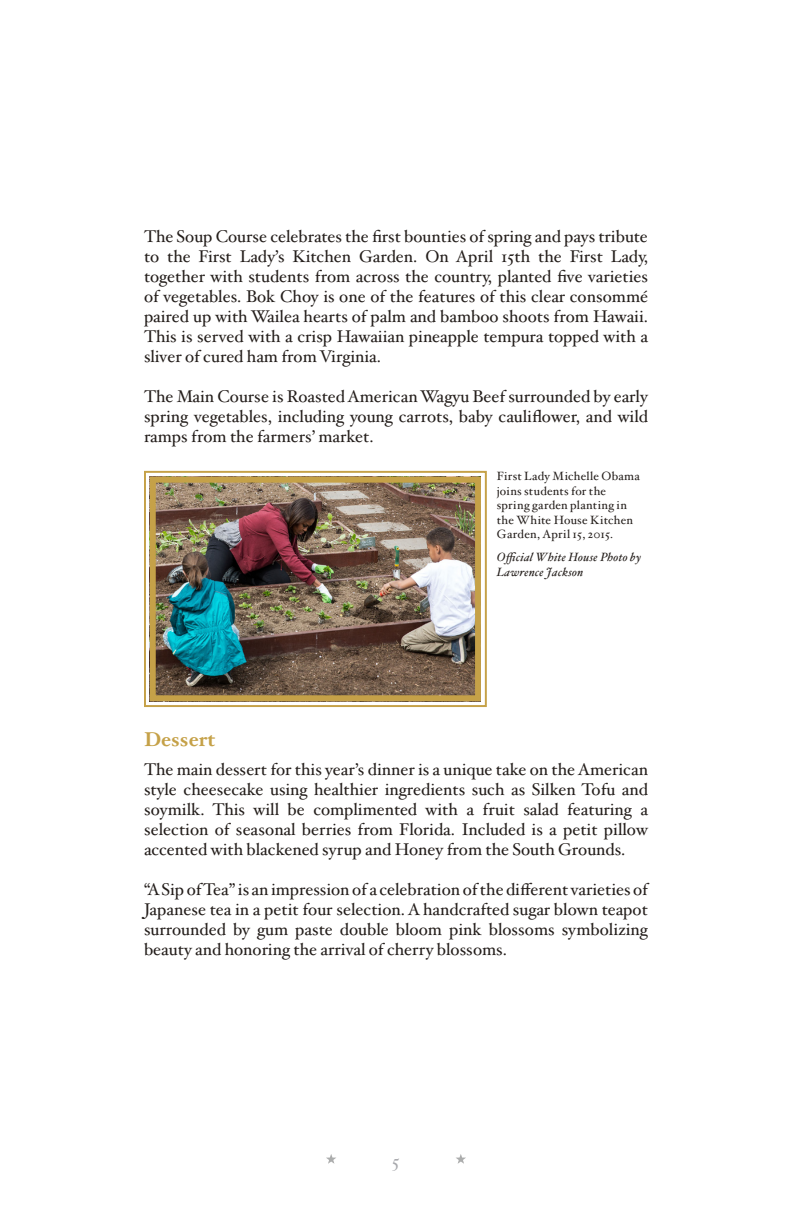
<style>
.page{position:relative;width:792px;height:1224px;background:#fff}
.page>*{position:absolute;margin:0;border:0;box-sizing:border-box;transform-origin:0 0}
.t1{font:700 20px "Hoefler Txt";color:#c5a148}
.t2{font:18px "Hoefler Txt";color:#a8a9ad}
.body_paragraphs{font:17px/20px "Hoefler Txt";color:#241e1b;text-align:justify}
.body_paragraphs-2{font:12px/14.4px "Hoefler Txt";letter-spacing:.02em;color:#241e1b}
.body_paragraphs-3{font:italic 12px/14.4px "Hoefler Txt";letter-spacing:.02em;color:#241e1b}
</style>
<div class="page">
<svg style="left:326px;top:1154px;width:140px;height:10px"></svg>
<img style="left:144px;top:470px;width:343px;height:237px">
<div style="left:150px;top:477px;width:331px;height:224px;border:6px solid #c5a148"></div>
<p class="body_paragraphs" style="left:144px;top:226px;width:506px">The Soup Course celebrates the first bounties of spring and pays tribute to the First Lady’s Kitchen Garden. On April 15th the First Lady, together with students from across the country, planted five varieties of vegetables. Bok Choy is one of the features of this clear consommé paired up with Wailea hearts of palm and bamboo shoots from Hawaii.<br>This is served with a crisp Hawaiian pineapple tempura topped with a sliver of cured ham from Virginia.</p>
<p class="body_paragraphs" style="left:144px;top:386px;width:506px">The Main Course is Roasted American Wagyu Beef surrounded by early spring vegetables, including young carrots, baby cauliflower, and wild ramps from the farmers’ market.</p>
<p class="body_paragraphs-2" style="left:497px;top:469px;width:145px">First Lady Michelle Obama joins students for the spring garden planting in the White House Kitchen<br>Garden, April 15, 2015.</p>
<p class="body_paragraphs-3" style="left:497px;top:550px;width:146px">Official White House Photo by<br>Lawrence Jackson</p>
<p class="t1" style="left:144px;top:724px;width:73px">Dessert</p>
<p class="body_paragraphs" style="left:144px;top:759px;width:505px">The main dessert for this year’s dinner is a unique take on the American style cheesecake using healthier ingredients such as Silken Tofu and soymilk. This will be complimented with a fruit salad featuring a selection of seasonal berries from Florida. Included is a petit pillow accented with blackened syrup and Honey from the South Grounds.</p>
<p class="body_paragraphs" style="left:144px;top:879px;width:506px">“A Sip of Tea” is an impression of a celebration of the different varieties of Japanese tea in a petit four selection. A handcrafted sugar blown teapot surrounded by gum paste double bloom pink blossoms symbolizing beauty and honoring the arrival of cherry blossoms.</p>
<p class="t2" style="left:392px;top:1148px;width:9px">5</p>
</div>
